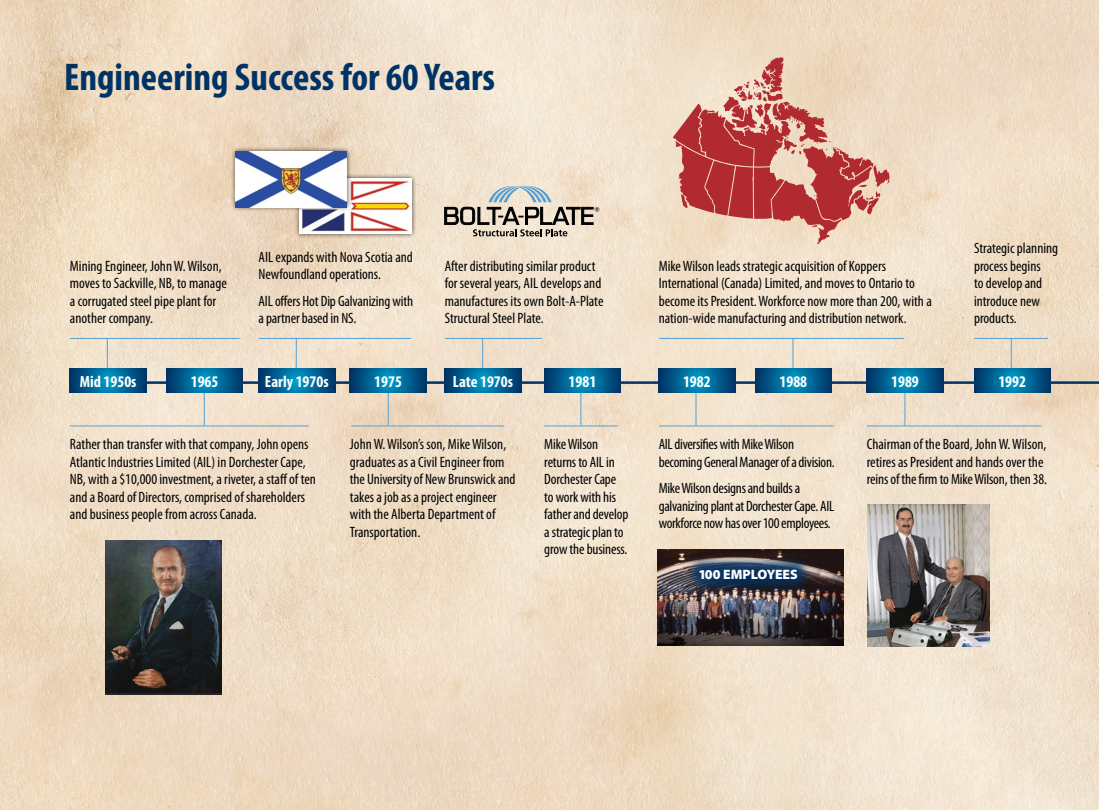
<style>
.page{position:relative;width:1099px;height:810px;background:#fff}
.page>*{position:absolute;margin:0;border:0;box-sizing:border-box;transform-origin:0 0}
.t1{font:700 condensed 38.75px "Myriad Pro";color:#003365}
.t2{font:700 condensed 16.25px "Myriad Pro";color:#fff}
.t3{font:condensed 15px/17.5px "Myriad Pro";color:#000}
.t4{font:condensed 15px/17.5px "Myriad Pro";letter-spacing:-.02em;color:#000}
.t5{font:900 13.62px "Myriad Pro";color:#fff}
</style>
<div class="page">
<img style="left:0;top:0;width:1098px;height:810px">
<hr style="left:695px;top:388px;width:1px;height:38px;background:#56a0d3">
<hr style="left:1010px;top:338px;width:1px;height:39px;background:#56a0d3">
<hr style="left:85px;top:381px;width:1013px;height:3px;background:#003365">
<hr style="left:388px;top:388px;width:1px;height:38px;background:#56a0d3">
<hr style="left:296px;top:339px;width:1px;height:37px;background:#56a0d3">
<hr style="left:904px;top:388px;width:1px;height:38px;background:#56a0d3">
<hr style="left:204px;top:388px;width:1px;height:38px;background:#56a0d3">
<hr style="left:580px;top:388px;width:1px;height:38px;background:#56a0d3">
<hr style="left:792px;top:339px;width:1px;height:37px;background:#56a0d3">
<hr style="left:482px;top:339px;width:1px;height:37px;background:#56a0d3">
<hr style="left:107px;top:339px;width:1px;height:37px;background:#56a0d3">
<svg style="left:70px;top:368px;width:76px;height:25px"></svg>
<svg style="left:166px;top:368px;width:77px;height:25px"></svg>
<svg style="left:258px;top:368px;width:77px;height:25px"></svg>
<svg style="left:350px;top:368px;width:76px;height:25px"></svg>
<svg style="left:444px;top:368px;width:77px;height:25px"></svg>
<svg style="left:544px;top:368px;width:76px;height:25px"></svg>
<svg style="left:658px;top:368px;width:76px;height:25px"></svg>
<svg style="left:754px;top:368px;width:77px;height:25px"></svg>
<svg style="left:866px;top:368px;width:76px;height:25px"></svg>
<svg style="left:973px;top:368px;width:76px;height:25px"></svg>
<img style="left:867px;top:505px;width:121px;height:142px">
<img style="left:657px;top:549px;width:186px;height:40px">
<div style="left:685px;top:555px;width:126px;height:38px;background:#003365;opacity:.85"></div>
<img style="left:657px;top:589px;width:186px;height:57px">
<div style="left:294px;top:173px;width:122px;height:66px;background:#000;opacity:.75"></div>
<img style="left:300px;top:178px;width:111px;height:56px">
<div style="left:230px;top:146px;width:122px;height:66px;background:#000;opacity:.75"></div>
<img style="left:235px;top:151px;width:112px;height:56px">
<hr style="left:70px;top:338px;width:169px;height:1px;background:#56a0d3">
<hr style="left:70px;top:426px;width:239px;height:1px;background:#56a0d3">
<hr style="left:351px;top:426px;width:153px;height:1px;background:#56a0d3">
<hr style="left:543px;top:426px;width:74px;height:1px;background:#56a0d3">
<hr style="left:866px;top:426px;width:175px;height:1px;background:#56a0d3">
<hr style="left:258px;top:338px;width:153px;height:1px;background:#56a0d3">
<hr style="left:445px;top:338px;width:96px;height:1px;background:#56a0d3">
<hr style="left:658px;top:338px;width:245px;height:1px;background:#56a0d3">
<div style="left:106px;top:540px;width:116px;height:154px;background:#141517"></div>
<img style="left:106px;top:540px;width:115px;height:151px">
<svg style="left:444px;top:186px;width:155px;height:50px"></svg>
<svg style="left:672px;top:56px;width:223px;height:188px"></svg>
<hr style="left:973px;top:338px;width:74px;height:1px;background:#56a0d3">
<hr style="left:658px;top:426px;width:175px;height:1px;background:#56a0d3">
<h1 class="t1" style="left:64px;top:53px;width:432px">Engineering Success for 60 Years</h1>
<p class="t3" style="left:70px;top:257px;width:158px">Mining Engineer, John W. Wilson, moves to Sackville, NB, to manage a corrugated steel pipe plant for another company.</p>
<p class="t3" style="left:258px;top:248px;width:156px">AIL expands with Nova Scotia and<br>Newfoundland operations.</p>
<p class="t3" style="left:258px;top:292px;width:156px">AIL offers Hot Dip Galvanizing with a partner based in NS.</p>
<p class="t3" style="left:444px;top:257px;width:160px">After distributing similar product for several years, AIL develops and manufactures its own Bolt-A-Plate Structural Steel Plate.</p>
<p class="t3" style="left:658px;top:257px;width:274px">Mike Wilson leads strategic acquisition of Koppers International (Canada) Limited, and moves to Ontario to become its President. Workforce now more than 200, with a nation-wide manufacturing and distribution network.</p>
<p class="t3" style="left:973px;top:239px;width:86px">Strategic planning process begins<br>to develop and introduce new products.</p>
<p class="t2" style="left:80px;top:371px;width:58px">Mid 1950s</p>
<p class="t2" style="left:191px;top:371px;width:29px">1965</p>
<p class="t2" style="left:265px;top:371px;width:65px">Early 1970s</p>
<p class="t2" style="left:374px;top:371px;width:29px">1975</p>
<p class="t2" style="left:452px;top:371px;width:62px">Late 1970s</p>
<p class="t2" style="left:568px;top:371px;width:29px">1981</p>
<p class="t2" style="left:682px;top:371px;width:29px">1982</p>
<p class="t2" style="left:779px;top:371px;width:29px">1988</p>
<p class="t2" style="left:890px;top:371px;width:29px">1989</p>
<p class="t2" style="left:997px;top:371px;width:29px">1992</p>
<p class="t3" style="left:70px;top:435px;width:247px">Rather than transfer with that company, John opens Atlantic Industries Limited (AIL) in Dorchester Cape, NB, with a $10,000 investment, a riveter, a staff of ten and a Board of Directors, comprised of shareholders and business people from across Canada.</p>
<p class="t3" style="left:350px;top:435px;width:167px">John W. Wilson’s son, Mike Wilson, graduates as a Civil Engineer from the University of New Brunswick and takes a job as a project engineer with the Alberta Department of<br>Transportation.</p>
<p class="t3" style="left:544px;top:435px;width:85px">Mike Wilson returns to AIL in<br>Dorchester Cape to work with his father and develop a strategic plan to grow the business.</p>
<p class="t4" style="left:658px;top:435px;width:177px">AIL diversifies with Mike Wilson becoming General Manager of a division.</p>
<p class="t4" style="left:658px;top:479px;width:177px">Mike Wilson designs and builds a galvanizing plant at Dorchester Cape. AIL workforce now has over 100 employees.</p>
<p class="t5" style="left:698px;top:565px;width:101px">100 EMPLOYEES</p>
<p class="t3" style="left:866px;top:435px;width:182px">Chairman of the Board, John W. Wilson, retires as President and hands over the reins of the firm to Mike Wilson, then 38.</p>
</div>
